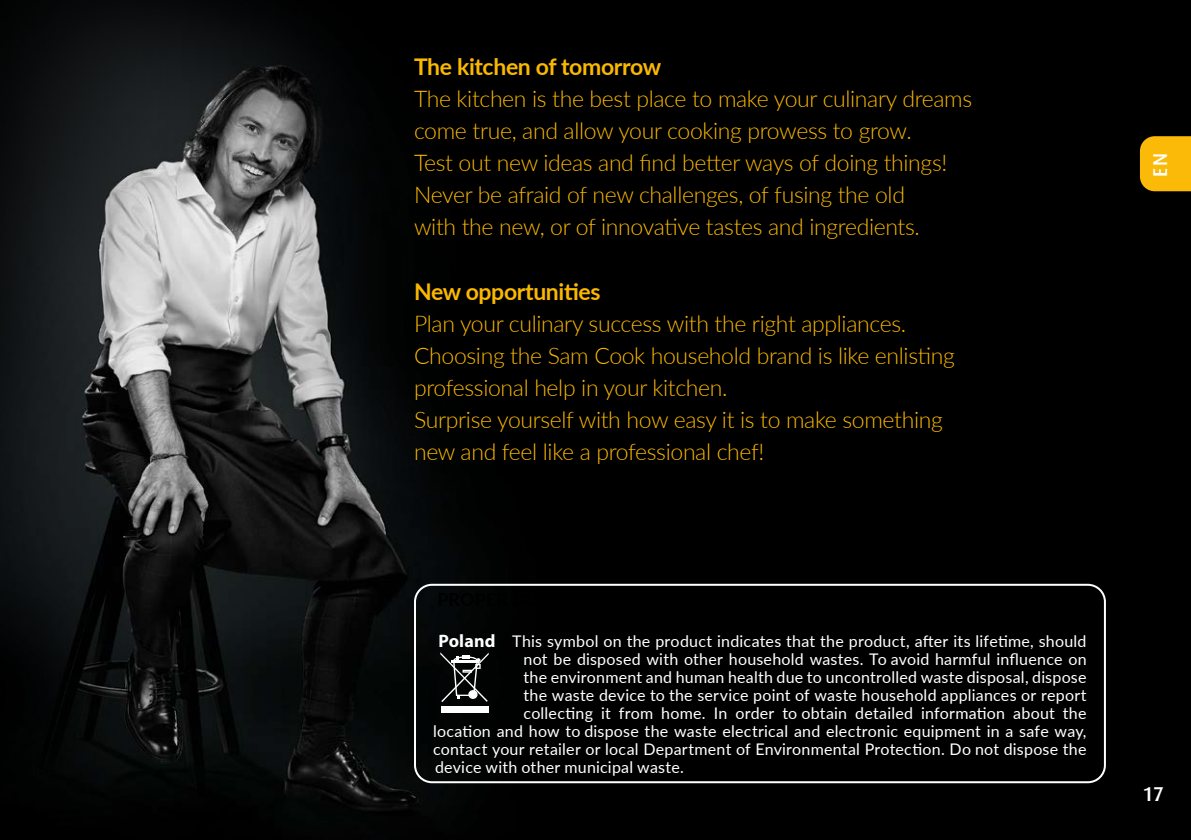
<style>
.page{position:relative;width:1191px;height:840px;background:#fff}
.page>*{position:absolute;margin:0;border:0;box-sizing:border-box;transform-origin:0 0}
.t1{font:300 23px/32px "Lato";letter-spacing:-.015em;color:#fbb800}
.t2{font:700 23px "Lato";letter-spacing:-.015em;color:#fbb800}
.t3{font:500 20px "Dax Pro";color:#fff}
.t4{font:16px "Lato";letter-spacing:.015em;color:#fff}
.s1{font-family:"Myriad Pro";font-weight:700;font-size:18px}
</style>
<div class="page">
<div style="left:0;top:0;width:1191px;height:839px;background:#000"></div>
<img style="left:0;top:0;width:536px;height:811px">
<svg style="left:440px;top:652px;width:49px;height:49px"></svg>
<div style="left:440px;top:706px;width:48px;height:7px;background:#fff"></div>
<div style="left:414px;top:583px;width:692px;height:199px;border:2px solid #fff;border-radius:17px"></div>
<div style="left:1140px;top:136px;width:51px;height:55px;background:#fbb908"></div>
<h1 class="t2" style="left:414px;top:50px;width:249px">The kitchen of tomorrow</h1>
<p class="t1" style="left:414px;top:82px;width:560px">The kitchen is the best place to make your culinary dreams come true, and allow your cooking prowess to grow.<br>Test out new ideas and find better ways of doing things!<br>Never be afraid of new challenges, of fusing the old<br>with the new, or of innovative tastes and ingredients.</p>
<h1 class="t2" style="left:414px;top:274px;width:188px">New opportunities</h1>
<p class="t1" style="left:414px;top:306px;width:542px">Plan your culinary success with the right appliances.<br>Choosing the Sam Cook household brand is like enlisting professional help in your kitchen.<br>Surprise yourself with how easy it is to make something new and feel like a professional chef!</p>
<p class="t3" style="left:1147px;top:177px;width:26px;rotate:-90deg">EN</p>
<p class="t4" style="left:438px;top:629px;width:650px"><span class="s1">Poland</span> This symbol on the product indicates that the product, after its lifetime, should</p>
<p class="t4" style="left:523px;top:647px;width:564px">not be disposed with other household wastes. To avoid harmful influence on</p>
<p class="t4" style="left:523px;top:665px;width:564px">the environment and human health due to uncontrolled waste disposal, dispose</p>
<p class="t4" style="left:523px;top:683px;width:564px">the waste device to the service point of waste household appliances or report</p>
<p class="t4" style="left:523px;top:701px;width:564px">collecting it from home. In order to obtain detailed information about the</p>
<p class="t4" style="left:433px;top:719px;width:655px">location and how to dispose the waste electrical and electronic equipment in a safe way,</p>
<p class="t4" style="left:433px;top:737px;width:655px">contact your retailer or local Department of Environmental Protection. Do not dispose the</p>
<p class="t4" style="left:435px;top:755px;width:250px">device with other municipal waste.</p>
<p class="t3" style="left:1143px;top:781px;width:21px">17</p>
</div>
